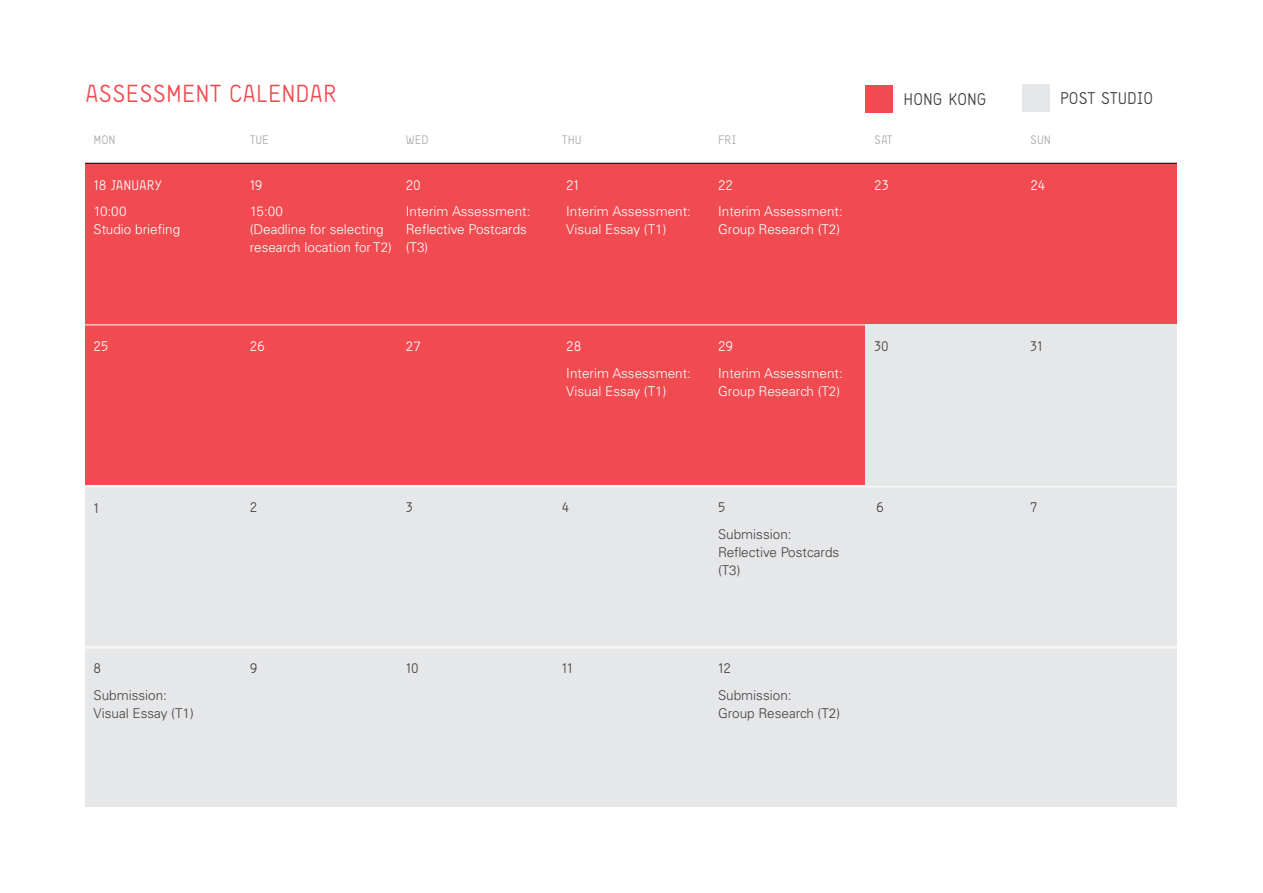
<style>
.page{position:relative;width:1263px;height:893px;background:#fff}
.page>*{position:absolute;margin:0;border:0;box-sizing:border-box;transform-origin:0 0}
.t1{font:24px "Storno";color:#f04b50}
.t2{font:16.5px "Storno";color:#414042}
.t3{font:300 13.5px/18px "Univers LT Std";color:#fff}
.t4{font:300 13.5px/18px "Univers LT Std";color:#414042}
.t5{font:13.5px "Storno";color:#fff}
.t6{font:13.5px "Storno";color:#414042}
.t7{font:12px "Storno";color:#a9abae}
</style>
<div class="page">
<div style="left:85px;top:324px;width:1093px;height:483px;background:#e6e7e8"></div>
<div style="left:85px;top:163px;width:1093px;height:323px;background:#f04b50"></div>
<hr style="left:85px;top:163px;width:1093px;height:1px;background:#000">
<hr style="left:85px;top:325px;width:1093px;height:1px;background:#fff">
<hr style="left:85px;top:485px;width:1093px;height:1px;background:#fff">
<hr style="left:85px;top:647px;width:1093px;height:1px;background:#fff">
<hr style="left:85px;top:648px;width:1093px;height:1px;background:#fff">
<div style="left:866px;top:324px;width:312px;height:172px;background:#e6e7e8"></div>
<div style="left:865px;top:85px;width:28px;height:28px;background:#f04b50"></div>
<div style="left:1022px;top:84px;width:27px;height:28px;background:#e6e7e8"></div>
<hr style="left:85px;top:486px;width:1093px;height:1px;background:#fff">
<h1 class="t1" style="left:85px;top:78px;width:253px">ASSESSMENT CALENDAR</h1>
<p class="t7" style="left:94px;top:132px;width:24px">MON</p>
<p class="t5" style="left:94px;top:176px;width:69px">18 JANUARY</p>
<p class="t3" style="left:94px;top:203px;width:88px">10:00<br>Studio briefing</p>
<p class="t2" style="left:904px;top:88px;width:11px">HONG</p>
<p class="t2" style="left:948px;top:88px;width:10px">KONG</p>
<p class="t2" style="left:1060px;top:87px;width:95px">POST STUDIO</p>
<p class="t7" style="left:250px;top:132px;width:21px">TUE</p>
<p class="t7" style="left:406px;top:132px;width:24px">WED</p>
<p class="t7" style="left:562px;top:132px;width:21px">THU</p>
<p class="t7" style="left:718px;top:132px;width:13px">FRI</p>
<p class="t7" style="left:874px;top:132px;width:20px">SAT</p>
<p class="t7" style="left:1030px;top:132px;width:22px">SUN</p>
<p class="t5" style="left:874px;top:176px;width:16px">23</p>
<p class="t5" style="left:1030px;top:176px;width:17px">24</p>
<p class="t5" style="left:718px;top:176px;width:16px">22</p>
<p class="t3" style="left:718px;top:203px;width:126px">Interim Assessment:<br>Group Research (T2)</p>
<p class="t5" style="left:566px;top:176px;width:14px">21</p>
<p class="t3" style="left:566px;top:203px;width:126px">Interim Assessment:<br>Visual Essay (T1)</p>
<p class="t5" style="left:406px;top:176px;width:16px">20</p>
<p class="t3" style="left:406px;top:203px;width:126px">Interim Assessment:<br>Reflective Postcards (T3)</p>
<p class="t5" style="left:250px;top:176px;width:14px">19</p>
<p class="t3" style="left:250px;top:203px;width:144px">15:00<br>(Deadline for selecting research location for T2)</p>
<p class="t5" style="left:94px;top:337px;width:16px">25</p>
<p class="t5" style="left:250px;top:337px;width:17px">26</p>
<p class="t3" style="left:406px;top:337px;width:17px">27</p>
<p class="t5" style="left:566px;top:337px;width:17px">28</p>
<p class="t3" style="left:566px;top:364px;width:126px">Interim Assessment:<br>Visual Essay (T1)</p>
<p class="t5" style="left:718px;top:337px;width:17px">29</p>
<p class="t3" style="left:718px;top:364px;width:126px">Interim Assessment:<br>Group Research (T2)</p>
<p class="t6" style="left:874px;top:338px;width:16px">30</p>
<p class="t6" style="left:1030px;top:338px;width:14px">31</p>
<p class="t6" style="left:94px;top:499px;width:7px">1</p>
<p class="t6" style="left:250px;top:499px;width:9px">2</p>
<p class="t6" style="left:94px;top:660px;width:9px">8</p>
<p class="t4" style="left:94px;top:686px;width:102px">Submission:<br>Visual Essay (T1)</p>
<p class="t6" style="left:250px;top:660px;width:9px">9</p>
<p class="t6" style="left:406px;top:499px;width:8px">3</p>
<p class="t6" style="left:406px;top:660px;width:14px">10</p>
<p class="t6" style="left:562px;top:499px;width:9px">4</p>
<p class="t6" style="left:876px;top:499px;width:9px">6</p>
<p class="t6" style="left:1030px;top:499px;width:8px">7</p>
<p class="t6" style="left:718px;top:499px;width:9px">5</p>
<p class="t4" style="left:718px;top:525px;width:123px">Submission:<br>Reflective Postcards (T3)</p>
<p class="t6" style="left:562px;top:660px;width:12px">11</p>
<p class="t6" style="left:718px;top:660px;width:14px">12</p>
<p class="t4" style="left:718px;top:686px;width:124px">Submission:<br>Group Research (T2)</p>
</div>
